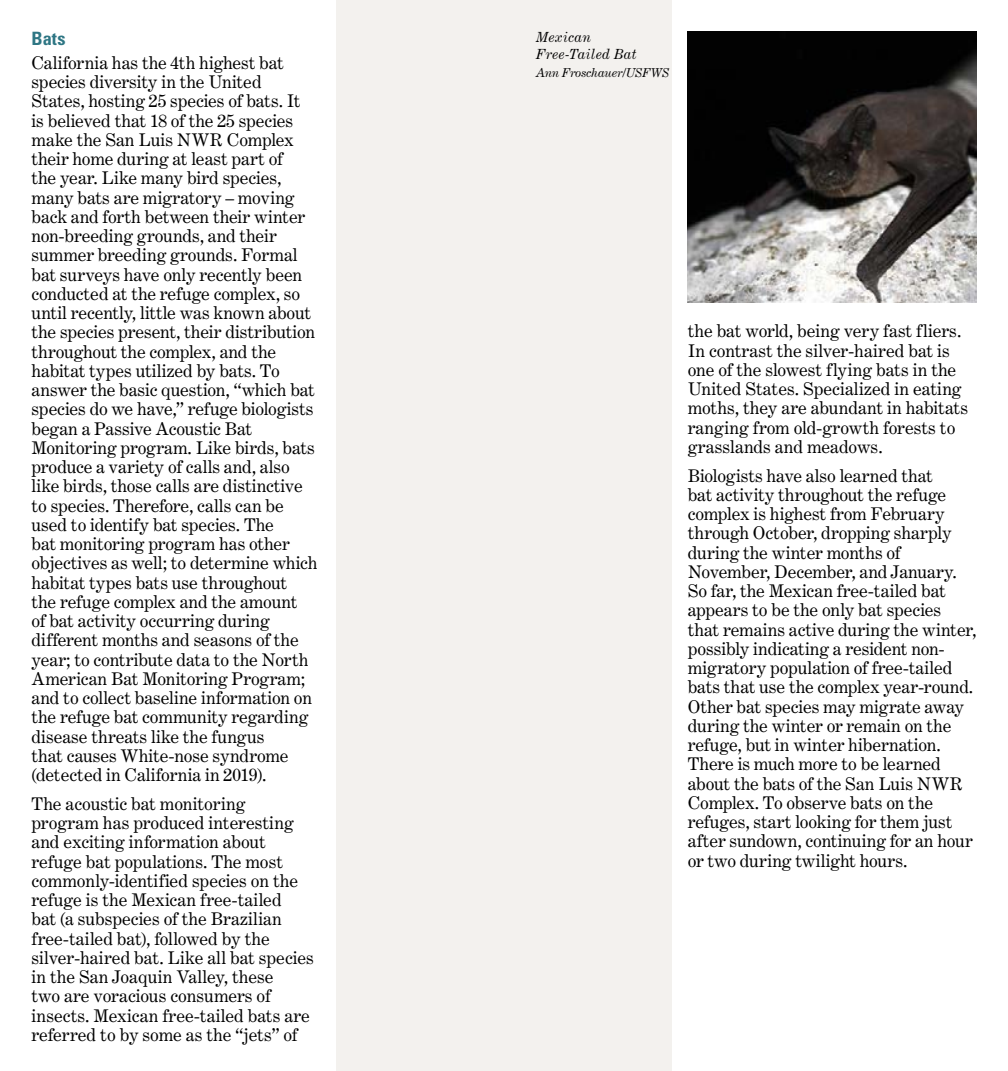
<style>
.page{position:relative;width:1008px;height:1071px;background:#fff}
.page>*{position:absolute;margin:0;border:0;box-sizing:border-box;transform-origin:0 0}
.t1{font:700 condensed 18.38px "Univers LT Std";color:#2e7684}
.Text{font:17.5px/19.2px "Century Expanded";letter-spacing:-.005em;color:#000}
.t2{font:italic 14px/17.5px "Century Expanded";letter-spacing:.015em;color:#000}
.t3{font:italic 12.25px "Century Expanded";letter-spacing:-.025em;color:#000}
</style>
<div class="page">
<div style="left:336px;top:0;width:336px;height:1071px;background:#f3f1ee"></div>
<img style="left:688px;top:32px;width:288px;height:270px">
<h1 class="t1" style="left:32px;top:27px;width:36px">Bats</h1>
<p class="Text" style="left:32px;top:53px;width:288px">California has the 4th highest bat species diversity in the United States, hosting 25 species of bats. It<br>is believed that 18 of the 25 species make the San Luis NWR Complex their home during at least part of<br>the year. Like many bird species, many bats are migratory – moving back and forth between their winter non-breeding grounds, and their summer breeding grounds. Formal bat surveys have only recently been conducted at the refuge complex, so until recently, little was known about the species present, their distribution throughout the complex, and the habitat types utilized by bats. To answer the basic question, “which bat species do we have,” refuge biologists began a Passive Acoustic Bat Monitoring program. Like birds, bats produce a variety of calls and, also like birds, those calls are distinctive to species. Therefore, calls can be used to identify bat species. The<br>bat monitoring program has other objectives as well; to determine which habitat types bats use throughout<br>the refuge complex and the amount<br>of bat activity occurring during different months and seasons of the year; to contribute data to the North American Bat Monitoring Program; and to collect baseline information on the refuge bat community regarding disease threats like the fungus<br>that causes White-nose syndrome (detected in California in 2019).</p>
<p class="Text" style="left:32px;top:794px;width:284px">The acoustic bat monitoring program has produced interesting and exciting information about refuge bat populations. The most commonly-identified species on the refuge is the Mexican free-tailed<br>bat (a subspecies of the Brazilian free-tailed bat), followed by the silver-haired bat. Like all bat species in the San Joaquin Valley, these<br>two are voracious consumers of insects. Mexican free-tailed bats are referred to by some as the “jets” of</p>
<p class="t2" style="left:536px;top:28px;width:103px">Mexican<br>Free-Tailed Bat</p>
<p class="t3" style="left:536px;top:65px;width:135px">Ann Froschauer/USFWS</p>
<p class="Text" style="left:688px;top:321px;width:282px">the bat world, being very fast fliers.<br>In contrast the silver-haired bat is one of the slowest flying bats in the United States. Specialized in eating moths, they are abundant in habitats ranging from old-growth forests to grasslands and meadows.</p>
<p class="Text" style="left:688px;top:466px;width:290px">Biologists have also learned that<br>bat activity throughout the refuge complex is highest from February through October, dropping sharply during the winter months of November, December, and January.<br>So far, the Mexican free-tailed bat appears to be the only bat species that remains active during the winter, possibly indicating a resident non&shy;migratory population of free-tailed bats that use the complex year-round.<br>Other bat species may migrate away during the winter or remain on the refuge, but in winter hibernation.<br>There is much more to be learned about the bats of the San Luis NWR Complex. To observe bats on the refuges, start looking for them just after sundown, continuing for an hour or two during twilight hours.</p>
</div>
